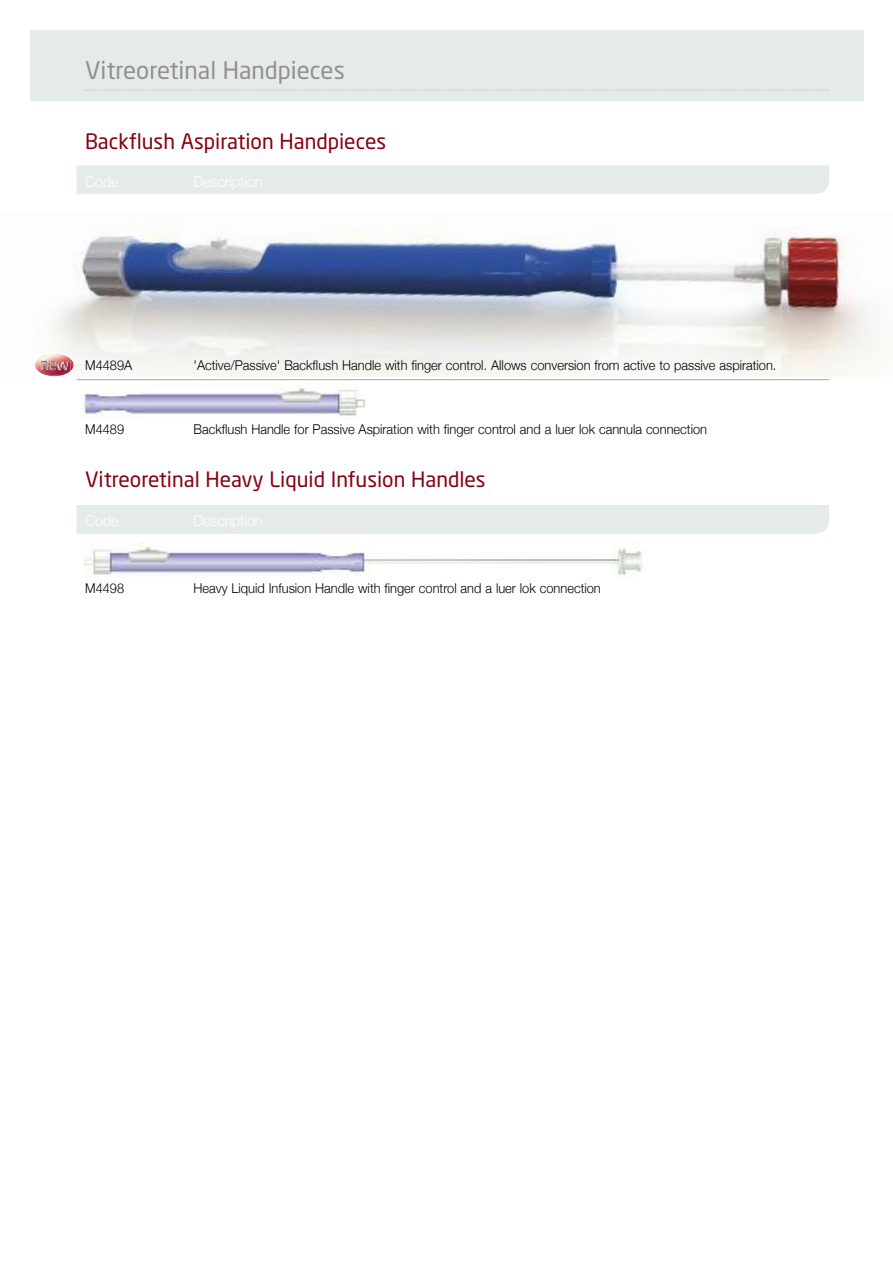
<style>
.page{position:relative;width:893px;height:1263px;background:#fff}
.page>*{position:absolute;margin:0;border:0;box-sizing:border-box;transform-origin:0 0}
.t1{font:24px "Neo Sans";color:#909090}
.t2{font:21px "Neo Sans";color:#850013}
.t3{font:300 13.5px "Helvetica Neue";color:#000;scale:.95 1}
</style>
<div class="page">
<div style="left:30px;top:30px;width:833px;height:71px;background:#e5ece7"></div>
<img style="left:53px;top:221px;width:830px;height:155px">
<img style="left:82px;top:383px;width:284px;height:36px">
<img style="left:83px;top:542px;width:559px;height:36px">
<img style="left:71px;top:359px;width:3px;height:17px">
<img style="left:35px;top:353px;width:36px;height:23px">
<svg style="left:41px;top:361px;width:33px;height:10px"></svg>
<hr style="left:77px;top:379px;width:752px;height:1px;background:#b3b3b3">
<svg style="left:85px;top:90px;width:745px;height:1px"></svg>
<div style="left:77px;top:165px;width:752px;height:29px;background:#e5ece7"></div>
<div style="left:77px;top:505px;width:752px;height:29px;background:#e5ece7"></div>
<h1 class="t1" style="left:85px;top:61px;width:261px">Vitreoretinal Handpieces</h1>
<h2 class="t2" style="left:85px;top:133px;width:303px">Backflush Aspiration Handpieces</h2>
<p class="t3" style="left:85px;top:357px;width:51px">M4489A</p>
<p class="t3" style="left:193px;top:357px;width:615px">'Active/Passive' Backflush Handle with finger control. Allows conversion from active to passive aspiration.</p>
<p class="t3" style="left:85px;top:421px;width:43px">M4489</p>
<p class="t3" style="left:193px;top:421px;width:542px">Backflush Handle for Passive Aspiration with finger control and a luer lok cannula connection</p>
<h2 class="t2" style="left:85px;top:472px;width:402px">Vitreoretinal Heavy Liquid Infusion Handles</h2>
<p class="t3" style="left:85px;top:580px;width:43px">M4498</p>
<p class="t3" style="left:193px;top:580px;width:430px">Heavy Liquid Infusion Handle with finger control and a luer lok connection</p>
</div>
